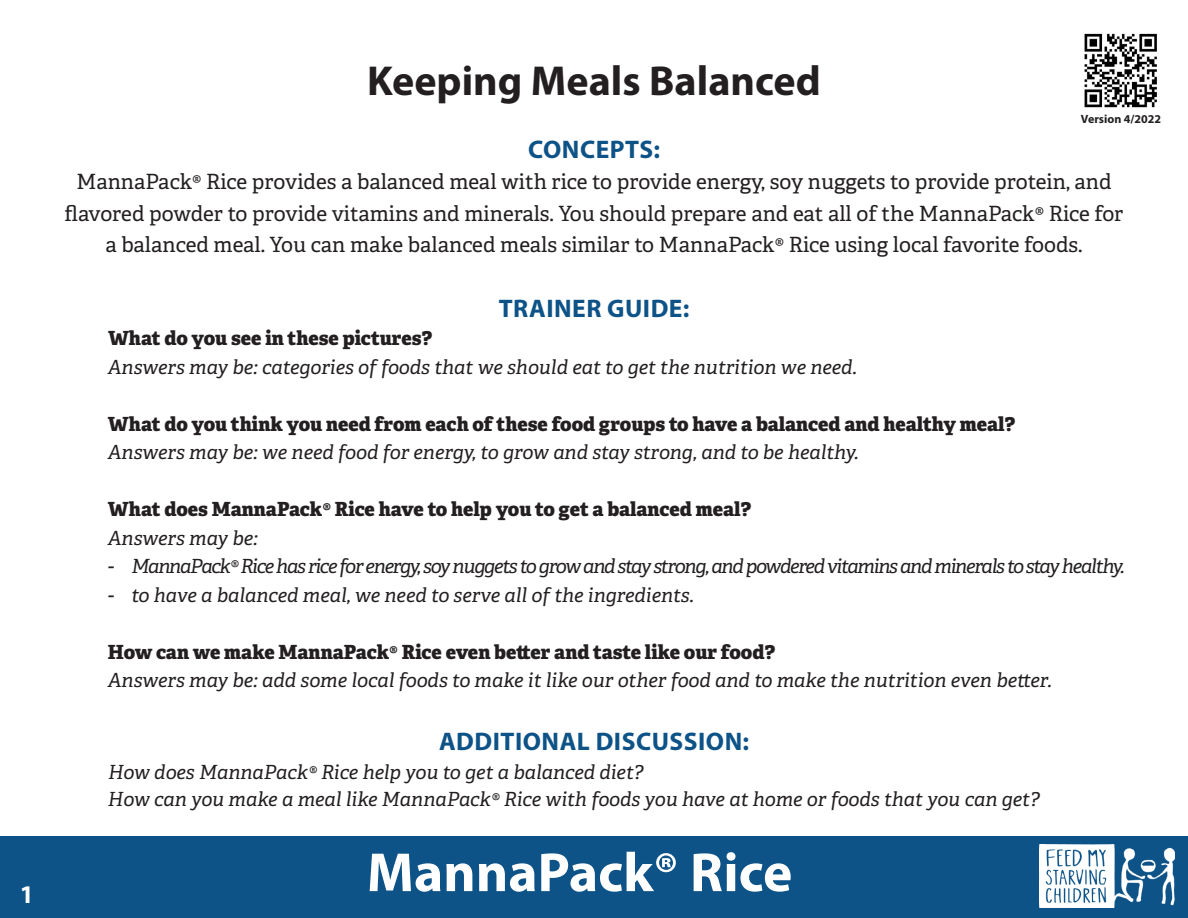
<style>
.page{position:relative;width:1188px;height:918px;background:#fff}
.page>*{position:absolute;margin:0;border:0;box-sizing:border-box;transform-origin:0 0}
.t1{font:700 55.5px "Myriad Pro";color:#fff}
.t2{font:700 42px "Myriad Pro";color:#231f20}
.t3{font:700 25.5px "Myriad Pro";letter-spacing:.02em;color:#0d5387}
.t4{font:700 25.5px "Myriad Pro";color:#fff}
.t5{font:21px "Adelle";color:#231f20}
.t6{font:italic 19.5px "Adelle";color:#231f20}
.t7{font:800 19.5px "Adelle";letter-spacing:-.005em;color:#231f20}
.t8{font:italic 19.5px "Adelle";letter-spacing:-.06em;color:#231f20}
.t9{font:700 12px "Myriad Pro";color:#231f20}
</style>
<div class="page">
<div style="left:0;top:836px;width:1188px;height:82px;background:#0d5387"></div>
<img style="left:1040px;top:845px;width:134px;height:62px">
<img style="left:1084px;top:33px;width:73px;height:75px">
<p class="t4" style="left:20px;top:878px;width:16px">1</p>
<p class="t2" style="left:367px;top:53px;width:455px">Keeping Meals Balanced</p>
<p class="t3" style="left:528px;top:132px;width:133px">CONCEPTS:</p>
<p class="t5" style="left:76px;top:169px;width:1037px">MannaPack® Rice provides a balanced meal with rice to provide energy, soy nuggets to provide protein, and</p>
<p class="t5" style="left:65px;top:200px;width:1060px">flavored powder to provide vitamins and minerals. You should prepare and eat all of the MannaPack® Rice for</p>
<p class="t5" style="left:105px;top:232px;width:979px">a balanced meal. You can make balanced meals similar to MannaPack® Rice using local favorite foods.</p>
<p class="t9" style="left:1081px;top:111px;width:82px">Version 4/2022</p>
<p class="t3" style="left:499px;top:291px;width:192px">TRAINER GUIDE:</p>
<p class="t7" style="left:108px;top:325px;width:326px">What do you see in these pictures?</p>
<p class="t6" style="left:108px;top:355px;width:751px">Answers may be: categories of foods that we should eat to get the nutrition we need.</p>
<p class="t7" style="left:108px;top:411px;width:909px">What do you think you need from each of these food groups to have a balanced and healthy meal?</p>
<p class="t6" style="left:108px;top:440px;width:752px">Answers may be: we need food for energy, to grow and stay strong, and to be healthy.</p>
<p class="t7" style="left:108px;top:496px;width:645px">What does MannaPack® Rice have to help you to get a balanced meal?</p>
<p class="t6" style="left:108px;top:526px;width:151px">Answers may be:</p>
<p class="t8" style="left:108px;top:554px;width:1018px">- MannaPack® Rice has rice for energy, soy nuggets to grow and stay strong, and powdered vitamins and minerals to stay healthy.</p>
<p class="t6" style="left:108px;top:583px;width:588px">- to have a balanced meal, we need to serve all of the ingredients.</p>
<p class="t7" style="left:108px;top:639px;width:669px">How can we make MannaPack® Rice even better and taste like our food?</p>
<p class="t6" style="left:108px;top:668px;width:946px">Answers may be: add some local foods to make it like our other food and to make the nutrition even better.</p>
<p class="t3" style="left:439px;top:725px;width:312px">ADDITIONAL DISCUSSION:</p>
<p class="t6" style="left:108px;top:760px;width:537px">How does MannaPack® Rice help you to get a balanced diet?</p>
<p class="t6" style="left:108px;top:787px;width:933px">How can you make a meal like MannaPack® Rice with foods you have at home or foods that you can get?</p>
<p class="t1" style="left:367px;top:836px;width:427px">MannaPack® Rice</p>
</div>
